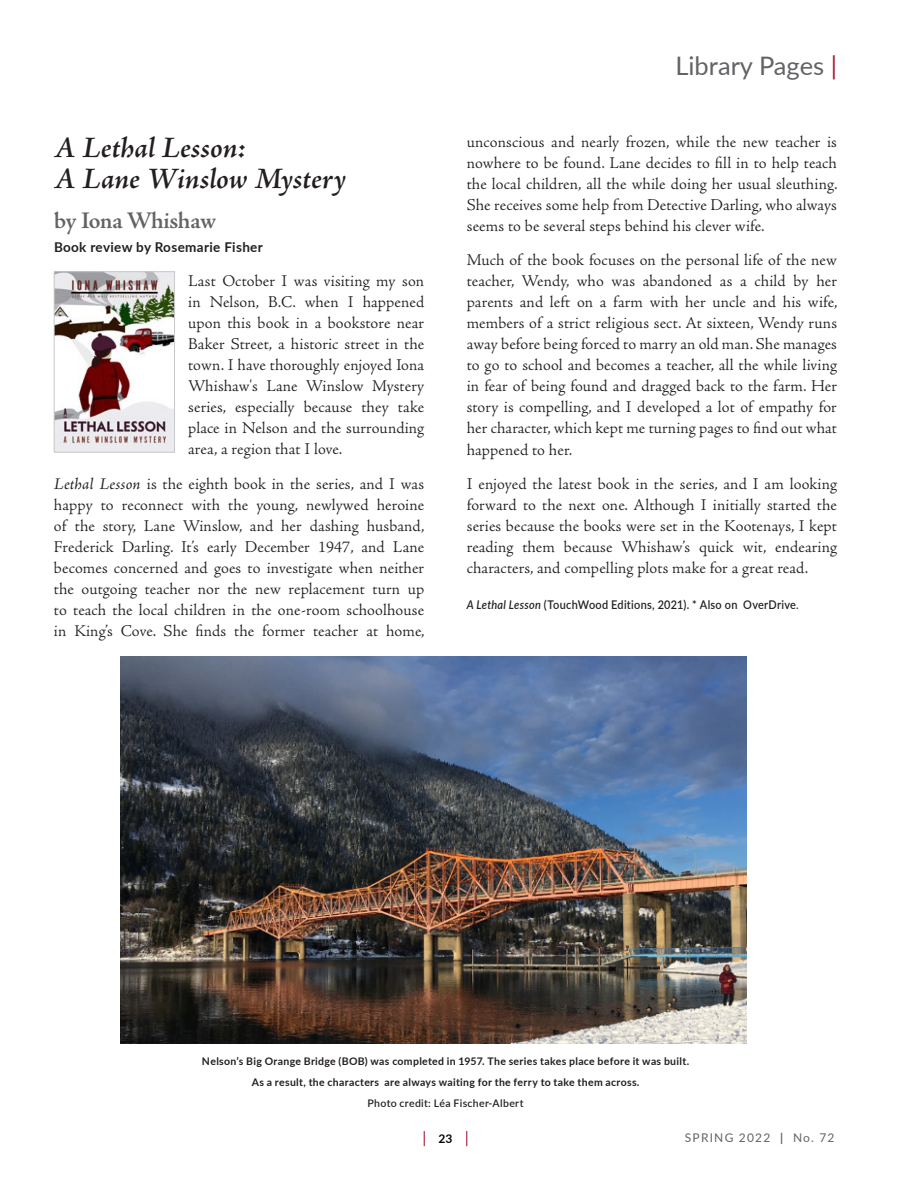
<style>
.page{position:relative;width:918px;height:1188px;background:#fff}
.page>*{position:absolute;margin:0;border:0;box-sizing:border-box;transform-origin:0 0}
.Book_Review_Title__l{font:italic 600 30px/31.5px "Adobe Jenson Pro";color:#231f20}
.Small_Header__right{font:25.5px "Lato";color:#636366}
.Book_Review_Author{font:600 24px "Adobe Jenson Pro";letter-spacing:-.015em;color:#636366}
.Book_Review_Text{font:300 16.5px/21px "Adobe Jenson Pro";letter-spacing:.005em;color:#231f20;text-align:justify}
.Book_Review_BY{font:700 13.5px "Lato";letter-spacing:.025em;color:#231f20}
.Text_Paragraph{font:600 12px "Lato";letter-spacing:.025em;color:#231f20;scale:.91 1}
.t1{font:12px "Lato";letter-spacing:.1em;color:#636366}
.t2{font:700 12px "Lato";color:#040503}
.Text_Paragraph-2{font:700 10.5px "Lato";letter-spacing:.03em;color:#231f20}
.Text_Paragraph-3{font:600 10.5px "Lato";letter-spacing:.03em;color:#231f20}
.s1{font-weight:400;font-style:italic}
.s2{color:#ab1d38}
.s3{font-style:italic}
.s4{font-weight:400}
.s5{font-weight:700}
</style>
<div class="page">
<svg style="left:424px;top:1131px;width:1px;height:15px"></svg>
<svg style="left:466px;top:1131px;width:1px;height:15px"></svg>
<img style="left:56px;top:274px;width:117px;height:176px">
<div style="left:54px;top:272px;width:121px;height:180px;border:1px solid #c7c8ca"></div>
<img style="left:121px;top:657px;width:625px;height:387px">
<p class="Book_Review_Title__l" style="left:54px;top:134px;width:294px">A Lethal Lesson:<br>A Lane Winslow Mystery</p>
<p class="Book_Review_Author" style="left:54px;top:207px;width:164px">by Iona Whishaw</p>
<p class="Book_Review_BY" style="left:54px;top:237px;width:210px">Book review by Rosemarie Fisher</p>
<p class="Book_Review_Text" style="left:188px;top:271px;width:238px">Last October I was visiting my son in Nelson, B.C. when I happened upon this book in a bookstore near Baker Street, a historic street in the town. I have thoroughly enjoyed Iona Whishaw's Lane Winslow Mystery series, especially because they take place in Nelson and the surrounding area, a region that I love.</p>
<p class="Book_Review_Text" style="left:54px;top:474px;width:372px"><span class="s1">Lethal Lesson</span> is the eighth book in the series, and I was happy to reconnect with the young, newlywed heroine of the story, Lane Winslow, and her dashing husband, Frederick Darling. It’s early December 1947, and Lane becomes concerned and goes to investigate when neither the outgoing teacher nor the new replacement turn up to teach the local children in the one-room schoolhouse in King’s Cove. She finds the former teacher at home,</p>
<p class="Small_Header__right" style="left:675px;top:47px;width:163px">Library Pages <span class="s2">|</span></p>
<p class="Book_Review_Text" style="left:467px;top:132px;width:372px">unconscious and nearly frozen, while the new teacher is nowhere to be found. Lane decides to fill in to help teach the local children, all the while doing her usual sleuthing.<br>She receives some help from Detective Darling, who always seems to be several steps behind his clever wife.</p>
<p class="Book_Review_Text" style="left:467px;top:250px;width:372px">Much of the book focuses on the personal life of the new teacher, Wendy, who was abandoned as a child by her parents and left on a farm with her uncle and his wife, members of a strict religious sect. At sixteen, Wendy runs away before being forced to marry an old man. She manages to go to school and becomes a teacher, all the while living in fear of being found and dragged back to the farm. Her story is compelling, and I developed a lot of empathy for her character, which kept me turning pages to find out what happened to her.</p>
<p class="Book_Review_Text" style="left:467px;top:474px;width:372px">I enjoyed the latest book in the series, and I am looking forward to the next one. Although I initially started the series because the books were set in the Kootenays, I kept reading them because Whishaw’s quick wit, endearing characters, and compelling plots make for a great read.</p>
<p class="Text_Paragraph" style="left:467px;top:596px;width:366px"><span class="s3">A Lethal Lesson</span> (TouchWood Editions, 2021). * Also on OverDrive<span class="s4">.</span></p>
<p class="Text_Paragraph-2" style="left:202px;top:1054px;width:489px">Nelson’s Big Orange Bridge (BOB) was completed in 1957. The series takes place before it was built.</p>
<p class="Text_Paragraph-2" style="left:252px;top:1075px;width:389px">As a result, the characters are always waiting for the ferry to take them across.</p>
<p class="Text_Paragraph-3" style="left:368px;top:1096px;width:157px">Photo credit: Léa Fischer-Albert</p>
<p class="t2" style="left:439px;top:1130px;width:15px">23</p>
<p class="t1" style="left:685px;top:1129px;width:151px">SPRING 2022 <span class="s5">|</span> No. 72</p>
</div>
